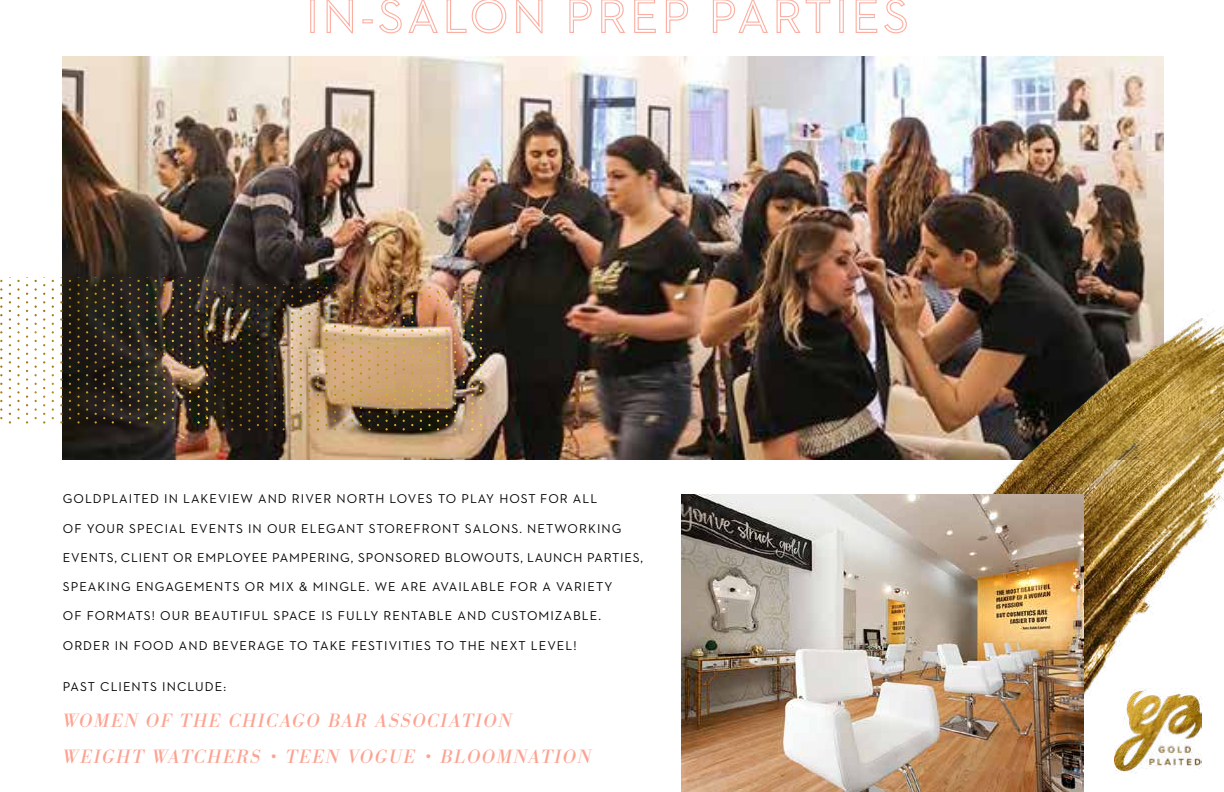
<style>
.page{position:relative;width:1224px;height:792px;background:#fff}
.page>*{position:absolute;margin:0;border:0;box-sizing:border-box;transform-origin:0 0}
.t1{font:italic 20px/36px "Bodoni URW";letter-spacing:.08em;color:#fda290}
.t2{font:13px "Neutraface 2 Text";letter-spacing:.08em;color:#000}
.t3{font:13px "Neutraface 2 Text";letter-spacing:.06em;color:#000}
.s1{font-style:normal;font-size:14px}
</style>
<div class="page">
<img style="left:63px;top:56px;width:1101px;height:404px">
<svg style="left:310px;top:0;width:5px;height:33px"></svg>
<svg style="left:326px;top:0;width:27px;height:34px"></svg>
<div style="left:362px;top:19px;width:11px;height:4px;border:1px solid #fdaea0"></div>
<svg style="left:379px;top:0;width:23px;height:34px"></svg>
<svg style="left:408px;top:0;width:30px;height:33px"></svg>
<svg style="left:446px;top:0;width:61px;height:34px"></svg>
<svg style="left:516px;top:0;width:27px;height:34px"></svg>
<svg style="left:569px;top:0;width:23px;height:33px"></svg>
<svg style="left:601px;top:0;width:24px;height:33px"></svg>
<svg style="left:634px;top:0;width:22px;height:33px"></svg>
<svg style="left:665px;top:0;width:23px;height:33px"></svg>
<svg style="left:712px;top:0;width:56px;height:33px"></svg>
<svg style="left:776px;top:0;width:55px;height:33px"></svg>
<svg style="left:839px;top:0;width:5px;height:33px"></svg>
<svg style="left:855px;top:0;width:52px;height:34px"></svg>
<img style="left:1114px;top:736px;width:87px;height:37px">
<img style="left:214px;top:284px;width:268px;height:5px">
<img style="left:0;top:277px;width:208px;height:9px">
<img style="left:918px;top:230px;width:306px;height:506px">
<img style="left:682px;top:494px;width:402px;height:297px">
<p class="t2" style="left:63px;top:491px;width:536px">GOLDPLAITED IN LAKEVIEW AND RIVER NORTH LOVES TO PLAY HOST FOR ALL</p>
<p class="t2" style="left:63px;top:520px;width:560px">OF YOUR SPECIAL EVENTS IN OUR ELEGANT STOREFRONT SALONS. NETWORKING</p>
<p class="t3" style="left:63px;top:549px;width:582px">EVENTS, CLIENT OR EMPLOYEE PAMPERING, SPONSORED BLOWOUTS, LAUNCH PARTIES,</p>
<p class="t2" style="left:63px;top:579px;width:551px">SPEAKING ENGAGEMENTS OR MIX &amp; MINGLE. WE ARE AVAILABLE FOR A VARIETY</p>
<p class="t2" style="left:63px;top:608px;width:540px">OF FORMATS! OUR BEAUTIFUL SPACE IS FULLY RENTABLE AND CUSTOMIZABLE.</p>
<p class="t2" style="left:63px;top:637px;width:515px">ORDER IN FOOD AND BEVERAGE TO TAKE FESTIVITIES TO THE NEXT LEVEL!</p>
<p class="t2" style="left:63px;top:678px;width:165px">PAST CLIENTS INCLUDE:</p>
<h1 class="t1" style="left:63px;top:703px;width:530px">WOMEN OF THE CHICAGO BAR ASSOCIATION<br>WEIGHT WATCHERS <span class="s1">•</span> TEEN VOGUE <span class="s1">•</span> BLOOMNATION</h1>
</div>
